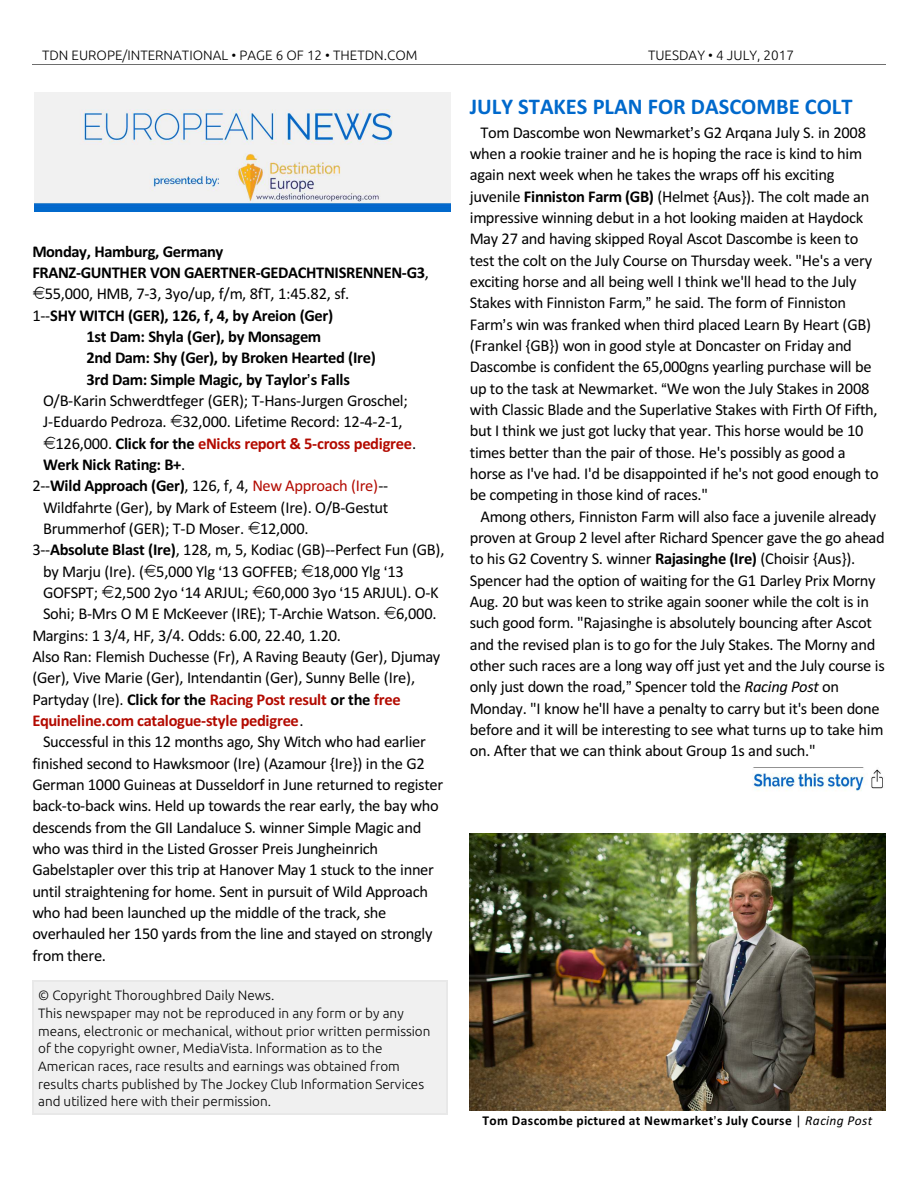
<style>
.page{position:relative;width:918px;height:1188px;background:#fff}
.page>*{position:absolute;margin:0;border:0;box-sizing:border-box;transform-origin:0 0}
.t1{font:700 22.5px "Calibri";color:#0069cc}
.t2{font:16.5px/21.3px "Calibri";letter-spacing:-.02em;color:#000}
.t3{font:700 16.5px "Calibri";letter-spacing:-.025em;color:#000}
.t4{font:700 16.5px "Calibri";letter-spacing:-.015em;color:#b30a00}
.t5{font:300 13.5px/17.7px "Ubuntu";color:#000}
.t6{font:700 13.5px "Calibri";letter-spacing:.025em;color:#000}
.s1{font-weight:400}
.s2{font-weight:400;color:#000}
.s3{color:#000}
.s4{font-weight:400;color:#b30a00}
.s5{font-weight:700}
.s6{font-style:italic}
.s7{font-weight:400;font-style:italic}
</style>
<div class="page">
<hr style="left:32px;top:64px;width:853px;height:1px;background:#6e6e6e">
<img style="left:34px;top:92px;width:416px;height:119px">
<div style="left:32px;top:981px;width:416px;height:134px;background:#f0f0f0"></div>
<hr style="left:32px;top:981px;width:2px;height:134px;background:#e8e8e8">
<hr style="left:447px;top:981px;width:1px;height:134px;background:#e8e8e8">
<hr style="left:32px;top:981px;width:416px;height:1px;background:#e8e8e8">
<hr style="left:32px;top:1113px;width:416px;height:2px;background:#e8e8e8">
<img style="left:752px;top:769px;width:131px;height:22px">
<img style="left:470px;top:833px;width:416px;height:277px">
<p class="t5" style="left:42px;top:47px;width:377px">TDN EUROPE/INTERNATIONAL • PAGE 6 OF 12 • THETDN.COM</p>
<p class="t5" style="left:648px;top:47px;width:148px">TUESDAY • 4 JULY, 2017</p>
<p class="t3" style="left:32px;top:244px;width:192px">Monday, Hamburg, Germany</p>
<p class="t3" style="left:32px;top:266px;width:398px">FRANZ-GUNTHER VON GAERTNER-GEDACHTNISRENNEN-G3<span class="s1">,</span></p>
<p class="t2" style="left:45px;top:285px;width:306px">55,000, HMB, 7-3, 3yo/up, f/m, 8fT, 1:45.82, sf.</p>
<p class="t3" style="left:32px;top:308px;width:302px"><span class="s1">1--</span>SHY WITCH (GER), 126, f, 4, by Areion (Ger)</p>
<p class="t3" style="left:86px;top:330px;width:236px">1st Dam: Shyla (Ger), by Monsagem</p>
<p class="t3" style="left:86px;top:351px;width:291px">2nd Dam: Shy (Ger), by Broken Hearted (Ire)</p>
<p class="t3" style="left:86px;top:372px;width:265px">3rd Dam: Simple Magic, by Taylor s Falls</p>
<p class="t2" style="left:43px;top:391px;width:366px">O/B-Karin Schwerdtfeger (GER); T-Hans-Jurgen Groschel;</p>
<p class="t2" style="left:43px;top:413px;width:361px">J-Eduardo Pedroza. 32,000. Lifetime Record: 12-4-2-1,</p>
<p class="t4" style="left:56px;top:436px;width:362px"><span class="s2">126,000.</span> <span class="s3">Click for the</span> eNicks report &amp; 5-cross pedigree<span class="s2">.</span></p>
<p class="t3" style="left:43px;top:458px;width:144px">Werk Nick Rating: B+<span class="s1">.</span></p>
<p class="t3" style="left:32px;top:479px;width:357px"><span class="s1">2--</span>Wild Approach (Ger)<span class="s1">, 126, f, 4,</span> <span class="s4">New Approach (Ire)</span><span class="s1">--</span></p>
<p class="t2" style="left:43px;top:498px;width:347px">Wildfahrte (Ger), by Mark of Esteem (Ire). O/B-Gestut</p>
<p class="t2" style="left:43px;top:519px;width:267px">Brummerhof (GER); T-D Moser. 12,000.</p>
<p class="t2" style="left:32px;top:541px;width:414px">3--<span class="s5">Absolute Blast (Ire)</span>, 128, m, 5, Kodiac (GB)--Perfect Fun (GB),</p>
<p class="t2" style="left:43px;top:562px;width:362px">by Marju (Ire). ( 5,000 Ylg 13 GOFFEB; 18,000 Ylg 13</p>
<p class="t2" style="left:43px;top:583px;width:397px">GOFSPT; 2,500 2yo 14 ARJUL; 60,000 3yo 15 ARJUL). O-K</p>
<p class="t2" style="left:43px;top:605px;width:395px">Sohi; B-Mrs O M E McKeever (IRE); T-Archie Watson. 6,000.</p>
<p class="t2" style="left:32px;top:626px;width:310px">Margins: 1 3/4, HF, 3/4. Odds: 6.00, 22.40, 1.20.</p>
<p class="t2" style="left:32px;top:647px;width:409px">Also Ran: Flemish Duchesse (Fr), A Raving Beauty (Ger), Djumay</p>
<p class="t2" style="left:32px;top:669px;width:384px">(Ger), Vive Marie (Ger), Intendantin (Ger), Sunny Belle (Ire),</p>
<p class="t4" style="left:32px;top:692px;width:370px"><span class="s2">Partyday (Ire).</span> <span class="s3">Click for the</span> Racing Post result <span class="s3">or the</span> free</p>
<p class="t4" style="left:32px;top:714px;width:273px">Equineline.com catalogue-style pedigree<span class="s2">.</span></p>
<p class="t2" style="left:43px;top:733px;width:384px">Successful in this 12 months ago, Shy Witch who had earlier</p>
<p class="t2" style="left:32px;top:754px;width:394px">finished second to Hawksmoor (Ire) (Azamour {Ire}) in the G2</p>
<p class="t2" style="left:32px;top:775px;width:412px">German 1000 Guineas at Dusseldorf in June returned to register</p>
<p class="t2" style="left:32px;top:796px;width:408px">back-to-back wins. Held up towards the rear early, the bay who</p>
<p class="t2" style="left:32px;top:818px;width:391px">descends from the GII Landaluce S. winner Simple Magic and</p>
<p class="t2" style="left:32px;top:839px;width:347px">who was third in the Listed Grosser Preis Jungheinrich</p>
<p class="t2" style="left:32px;top:861px;width:403px">Gabelstapler over this trip at Hanover May 1 stuck to the inner</p>
<p class="t2" style="left:32px;top:882px;width:397px">until straightening for home. Sent in pursuit of Wild Approach</p>
<p class="t2" style="left:32px;top:903px;width:356px">who had been launched up the middle of the track, she</p>
<p class="t2" style="left:32px;top:924px;width:402px">overhauled her 150 yards from the line and stayed on strongly</p>
<p class="t2" style="left:32px;top:946px;width:75px">from there.</p>
<p class="t5" style="left:38px;top:987px;width:394px">© Copyright Thoroughbred Daily News.<br>This newspaper may not be reproduced in any form or by any means, electronic or mechanical, without prior written permission of the copyright owner, MediaVista. Information as to the American races, race results and earnings was obtained from results charts published by The Jockey Club Information Services and utilized here with their permission.</p>
<h1 class="t1" style="left:470px;top:97px;width:384px">JULY STAKES PLAN FOR DASCOMBE COLT</h1>
<p class="t2" style="left:470px;top:123px;width:410px;text-indent:11px">Tom Dascombe won Newmarket s G2 Arqana July S. in 2008 when a rookie trainer and he is hoping the race is kind to him again next week when he takes the wraps off his exciting juvenile <span class="s5">Finniston Farm (GB)</span> (Helmet {Aus}). The colt made an impressive winning debut in a hot looking maiden at Haydock May 27 and having skipped Royal Ascot Dascombe is keen to test the colt on the July Course on Thursday week. "He's a very exciting horse and all being well I think we'll head to the July Stakes with Finniston Farm, he said. The form of Finniston Farm s win was franked when third placed Learn By Heart (GB) (Frankel {GB}) won in good style at Doncaster on Friday and Dascombe is confident the 65,000gns yearling purchase will be up to the task at Newmarket. We won the July Stakes in 2008 with Classic Blade and the Superlative Stakes with Firth Of Fifth, but I think we just got lucky that year. This horse would be 10 times better than the pair of those. He's possibly as good a horse as I've had. I'd be disappointed if he's not good enough to be competing in those kind of races."</p>
<p class="t2" style="left:470px;top:507px;width:417px;text-indent:11px">Among others, Finniston Farm will also face a juvenile already proven at Group 2 level after Richard Spencer gave the go ahead to his G2 Coventry S. winner <span class="s5">Rajasinghe (Ire)</span> (Choisir {Aus}).<br>Spencer had the option of waiting for the G1 Darley Prix Morny Aug. 20 but was keen to strike again sooner while the colt is in such good form. "Rajasinghe is absolutely bouncing after Ascot and the revised plan is to go for the July Stakes. The Morny and other such races are a long way off just yet and the July course is only just down the road, Spencer told the <span class="s6">Racing Post</span> on Monday. "I know he'll have a penalty to carry but it's been done before and it will be interesting to see what turns up to take him on. After that we can think about Group 1s and such."</p>
<p class="t6" style="left:483px;top:1115px;width:391px">Tom Dascombe pictured at Newmarket s July Course <span class="s1">|</span> <span class="s7">Racing Post</span></p>
</div>
